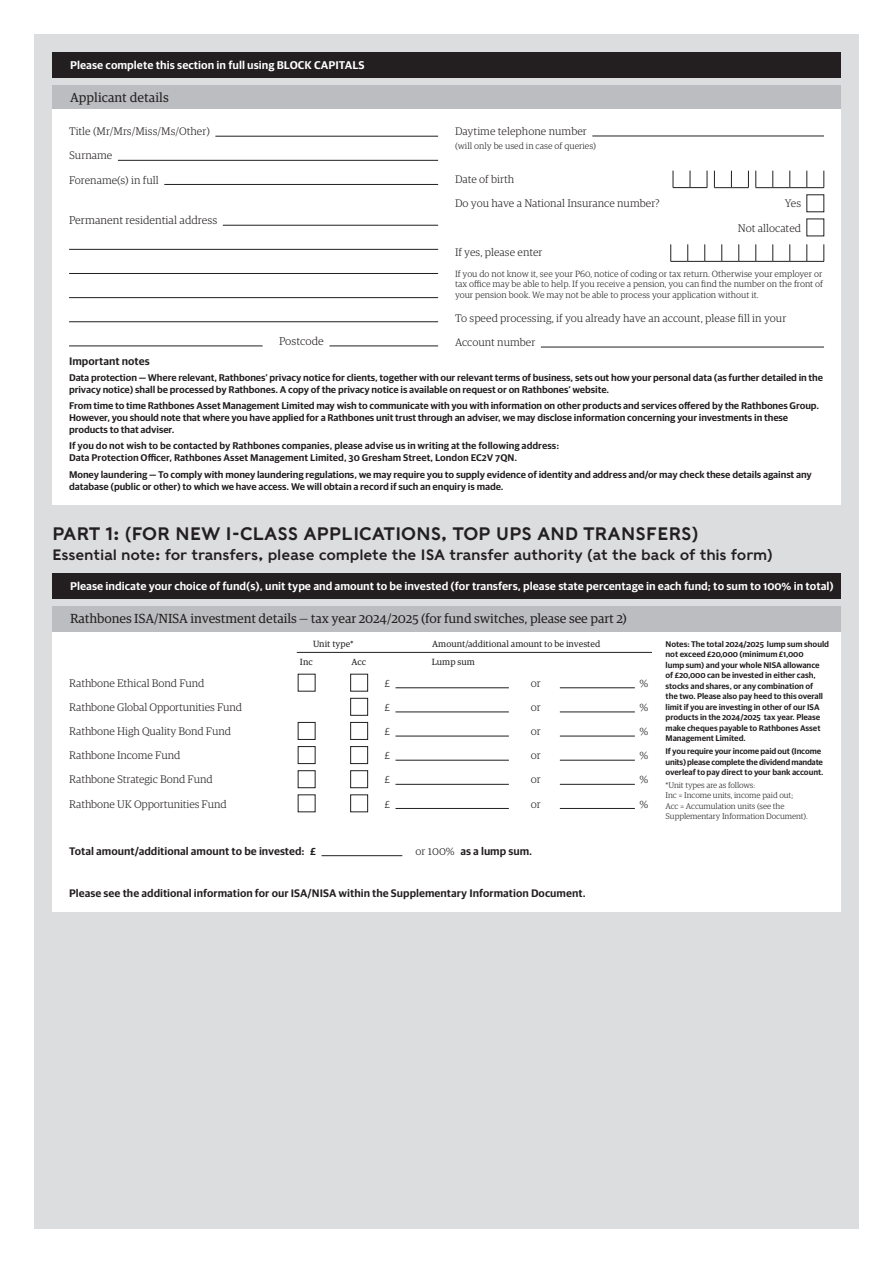
<style>
.page{position:relative;width:893px;height:1263px;background:#fff}
.page>*{position:absolute;margin:0;border:0;box-sizing:border-box;transform-origin:0 0}
.section_headings{font:18px "Rathbones Sans";letter-spacing:-.01em;color:#231f20}
.section_headings-2{font:15px "Rathbones Sans";letter-spacing:-.01em;color:#231f20}
.name_of_section{font:13.2px "Guardian RTB Egyp";letter-spacing:-.01em;color:#231f20}
.t1{font:300 11.4px "Guardian RTB Egyp";color:#231f20}
.CTA{font:600 11.25px "Guardian RTB Sans";color:#fff}
.t2{font:300 11.25px "Guardian RTB Egyp";color:#231f20}
.t3{font:300 10.95px "Guardian RTB Egyp";letter-spacing:-.005em;color:#231f20}
.t4{font:600 10.95px "Guardian RTB Sans";color:#231f20}
.t5{font:600 9.75px/12px "Guardian RTB Sans";letter-spacing:-.01em;color:#231f20}
.t6{font:300 9px/10.5px "Guardian RTB Egyp";color:#231f20;text-align:justify}
.t7{font:9px "Guardian RTB Egyp";color:#231f20}
.t8{font:600 8.25px/10.5px "Guardian RTB Sans";letter-spacing:-.01em;color:#231f20}
.t9{font:300 8.25px/10.5px "Guardian RTB Egyp";letter-spacing:-.01em;color:#231f20}
.s1{font-family:"Guardian RTB Egyp";font-weight:300}
.s2{font-family:"Guardian RTB Egyp";font-weight:300;font-size:11.4px}
</style>
<div class="page">
<div style="left:34px;top:34px;width:825px;height:1195px;background:#dcdddf"></div>
<div style="left:52px;top:52px;width:789px;height:26px;background:#231f20"></div>
<div style="left:52px;top:85px;width:789px;height:26px;background:#bcbdc0"></div>
<div style="left:52px;top:109px;width:789px;height:396px;background:#fff"></div>
<hr style="left:215px;top:136px;width:223px;height:1px;background:#231f20">
<hr style="left:118px;top:160px;width:320px;height:1px;background:#231f20">
<hr style="left:164px;top:184px;width:274px;height:1px;background:#231f20">
<hr style="left:223px;top:225px;width:215px;height:1px;background:#231f20">
<hr style="left:69px;top:249px;width:369px;height:1px;background:#231f20">
<hr style="left:69px;top:273px;width:369px;height:1px;background:#231f20">
<hr style="left:69px;top:297px;width:369px;height:1px;background:#231f20">
<hr style="left:69px;top:321px;width:369px;height:1px;background:#231f20">
<hr style="left:69px;top:346px;width:194px;height:1px;background:#231f20">
<hr style="left:329px;top:346px;width:109px;height:1px;background:#231f20">
<hr style="left:592px;top:136px;width:232px;height:1px;background:#231f20">
<hr style="left:541px;top:347px;width:283px;height:1px;background:#231f20">
<svg style="left:673px;top:171px;width:35px;height:17px"></svg>
<svg style="left:714px;top:171px;width:35px;height:17px"></svg>
<svg style="left:755px;top:171px;width:70px;height:17px"></svg>
<svg style="left:670px;top:244px;width:155px;height:18px"></svg>
<div style="left:52px;top:631px;width:789px;height:281px;background:#fff"></div>
<hr style="left:297px;top:652px;width:355px;height:1px;background:#231f20">
<hr style="left:395px;top:687px;width:114px;height:1px;background:#231f20">
<hr style="left:560px;top:687px;width:75px;height:1px;background:#231f20">
<hr style="left:395px;top:712px;width:114px;height:1px;background:#231f20">
<hr style="left:560px;top:712px;width:75px;height:1px;background:#231f20">
<hr style="left:395px;top:736px;width:114px;height:1px;background:#231f20">
<hr style="left:560px;top:736px;width:75px;height:1px;background:#231f20">
<hr style="left:395px;top:760px;width:114px;height:1px;background:#231f20">
<hr style="left:560px;top:760px;width:75px;height:1px;background:#231f20">
<hr style="left:395px;top:784px;width:114px;height:1px;background:#231f20">
<hr style="left:560px;top:784px;width:75px;height:1px;background:#231f20">
<hr style="left:395px;top:808px;width:114px;height:1px;background:#231f20">
<hr style="left:560px;top:808px;width:75px;height:1px;background:#231f20">
<hr style="left:322px;top:855px;width:80px;height:1px;background:#231f20">
<div style="left:350px;top:674px;width:18px;height:17px;border:1px solid #231f20"></div>
<div style="left:350px;top:698px;width:18px;height:17px;border:1px solid #231f20"></div>
<div style="left:298px;top:722px;width:17px;height:18px;border:1px solid #231f20"></div>
<div style="left:350px;top:722px;width:18px;height:18px;border:1px solid #231f20"></div>
<div style="left:298px;top:746px;width:17px;height:18px;border:1px solid #231f20"></div>
<div style="left:350px;top:746px;width:18px;height:18px;border:1px solid #231f20"></div>
<div style="left:298px;top:770px;width:17px;height:18px;border:1px solid #231f20"></div>
<div style="left:350px;top:770px;width:18px;height:18px;border:1px solid #231f20"></div>
<div style="left:350px;top:795px;width:18px;height:17px;border:1px solid #231f20"></div>
<div style="left:52px;top:573px;width:789px;height:25px;background:#231f20"></div>
<div style="left:52px;top:606px;width:789px;height:25px;background:#bcbdc0"></div>
<p class="CTA" style="left:70px;top:57px;width:296px">Please complete this section in full using BLOCK CAPITALS</p>
<p class="name_of_section" style="left:70px;top:88px;width:100px">Applicant details</p>
<p class="t3" style="left:69px;top:124px;width:142px">Title (Mr/Mrs/Miss/Ms/Other)</p>
<p class="t3" style="left:69px;top:148px;width:45px">Surname</p>
<p class="t3" style="left:69px;top:172px;width:91px">Forename(s) in full</p>
<p class="t2" style="left:69px;top:213px;width:150px">Permanent residential address</p>
<p class="t2" style="left:279px;top:334px;width:46px">Postcode</p>
<p class="t3" style="left:455px;top:124px;width:133px">Daytime telephone number</p>
<p class="t6" style="left:455px;top:140px;width:143px">(will only be used in case of queries)</p>
<p class="t3" style="left:455px;top:172px;width:61px">Date of birth</p>
<p class="t3" style="left:455px;top:196px;width:206px">Do you have a National Insurance number?</p>
<p class="t3" style="left:785px;top:196px;width:18px">Yes</p>
<p class="t3" style="left:738px;top:221px;width:65px">Not allocated</p>
<p class="t3" style="left:455px;top:245px;width:89px">If yes, please enter</p>
<p class="t6" style="left:455px;top:268px;width:370px">If you do not know it, see your P60, notice of coding or tax return. Otherwise your employer or tax office may be able to help. If you receive a pension, you can find the number on the front of your pension book. We may not be able to process your application without it.</p>
<p class="t3" style="left:455px;top:311px;width:333px">To speed processing, if you already have an account, please fill in your</p>
<p class="t3" style="left:455px;top:335px;width:82px">Account number</p>
<p class="t4" style="left:69px;top:353px;width:82px">Important notes</p>
<p class="t5" style="left:69px;top:371px;width:756px">Data protection — Where relevant, Rathbones’ privacy notice for clients, together with our relevant terms of business, sets out how your personal data (as further detailed in the privacy notice) shall be processed by Rathbones. A copy of the privacy notice is available on request or on Rathbones’ website.</p>
<p class="t5" style="left:69px;top:399px;width:751px">From time to time Rathbones Asset Management Limited may wish to communicate with you with information on other products and services offered by the Rathbones Group.<br>However, you should note that where you have applied for a Rathbones unit trust through an adviser, we may disclose information concerning your investments in these products to that adviser.</p>
<p class="t5" style="left:69px;top:439px;width:491px">If you do not wish to be contacted by Rathbones companies, please advise us in writing at the following address:<br>Data Protection Officer, Rathbones Asset Management Limited, 30 Gresham Street, London EC2V 7QN.</p>
<p class="t5" style="left:69px;top:467px;width:744px">Money laundering — To comply with money laundering regulations, we may require you to supply evidence of identity and address and/or may check these details against any database (public or other) to which we have access. We will obtain a record if such an enquiry is made.</p>
<p class="section_headings" style="left:52px;top:522px;width:648px">PART 1: (FOR NEW I-CLASS APPLICATIONS, TOP UPS AND TRANSFERS)</p>
<p class="section_headings-2" style="left:52px;top:545px;width:722px">Essential note: for transfers, please complete the ISA transfer authority (at the back of this form)</p>
<p class="CTA" style="left:70px;top:578px;width:765px">Please indicate your choice of fund(s), unit type and amount to be invested (for transfers, please state percentage in each fund; to sum to 100% in total)</p>
<p class="name_of_section" style="left:70px;top:609px;width:558px">Rathbones ISA/NISA investment details — tax year 2024/2025 (for fund switches, please see part 2)</p>
<p class="t7" style="left:313px;top:638px;width:42px">Unit type*</p>
<p class="t7" style="left:432px;top:638px;width:170px">Amount/additional amount to be invested</p>
<p class="t7" style="left:300px;top:655px;width:14px">Inc</p>
<p class="t7" style="left:352px;top:655px;width:16px">Acc</p>
<p class="t7" style="left:432px;top:655px;width:45px">Lump sum</p>
<p class="t3" style="left:69px;top:676px;width:137px">Rathbone Ethical Bond Fund</p>
<p class="t3" style="left:384px;top:676px;width:7px">£</p>
<p class="t3" style="left:531px;top:676px;width:12px">or</p>
<p class="t1" style="left:639px;top:675px;width:10px">%</p>
<p class="t3" style="left:69px;top:700px;width:174px">Rathbone Global Opportunities Fund</p>
<p class="t3" style="left:384px;top:700px;width:7px">£</p>
<p class="t3" style="left:531px;top:700px;width:12px">or</p>
<p class="t1" style="left:639px;top:699px;width:10px">%</p>
<p class="t3" style="left:69px;top:724px;width:163px">Rathbone High Quality Bond Fund</p>
<p class="t3" style="left:384px;top:724px;width:7px">£</p>
<p class="t3" style="left:531px;top:724px;width:12px">or</p>
<p class="t1" style="left:639px;top:724px;width:10px">%</p>
<p class="t3" style="left:69px;top:748px;width:113px">Rathbone Income Fund</p>
<p class="t3" style="left:384px;top:748px;width:7px">£</p>
<p class="t3" style="left:531px;top:748px;width:12px">or</p>
<p class="t1" style="left:639px;top:748px;width:10px">%</p>
<p class="t3" style="left:69px;top:772px;width:145px">Rathbone Strategic Bond Fund</p>
<p class="t3" style="left:384px;top:772px;width:7px">£</p>
<p class="t3" style="left:531px;top:772px;width:12px">or</p>
<p class="t1" style="left:639px;top:772px;width:10px">%</p>
<p class="t3" style="left:69px;top:796px;width:159px">Rathbone UK Opportunities Fund</p>
<p class="t3" style="left:384px;top:796px;width:7px">£</p>
<p class="t3" style="left:531px;top:796px;width:12px">or</p>
<p class="t1" style="left:639px;top:796px;width:10px">%</p>
<p class="t4" style="left:69px;top:843px;width:248px">Total amount/additional amount to be invested: £</p>
<p class="t4" style="left:415px;top:843px;width:118px"><span class="s1">or</span> <span class="s2">100%</span> as a lump sum.</p>
<p class="t4" style="left:69px;top:885px;width:518px">Please see the additional information for our ISA/NISA within the Supplementary Information Document.</p>
<p class="t8" style="left:666px;top:638px;width:165px">Notes: The total 2024/2025 lump sum should not exceed £20,000 (minimum £1,000<br>lump sum) and your whole NISA allowance of £20,000 can be invested in either cash, stocks and shares, or any combination of<br>the two. Please also pay heed to this overall limit if you are investing in other of our ISA products in the 2024/2025 tax year. Please make cheques payable to Rathbones Asset Management Limited.</p>
<p class="t8" style="left:666px;top:745px;width:159px">If you require your income paid out (Income units) please complete the dividend mandate overleaf to pay direct to your bank account.</p>
<p class="t9" style="left:666px;top:779px;width:91px">*Unit types are as follows:</p>
<p class="t9" style="left:666px;top:789px;width:144px">Inc = Income units, income paid out;<br>Acc = Accumulation units (see the<br>Supplementary Information Document).</p>
</div>
